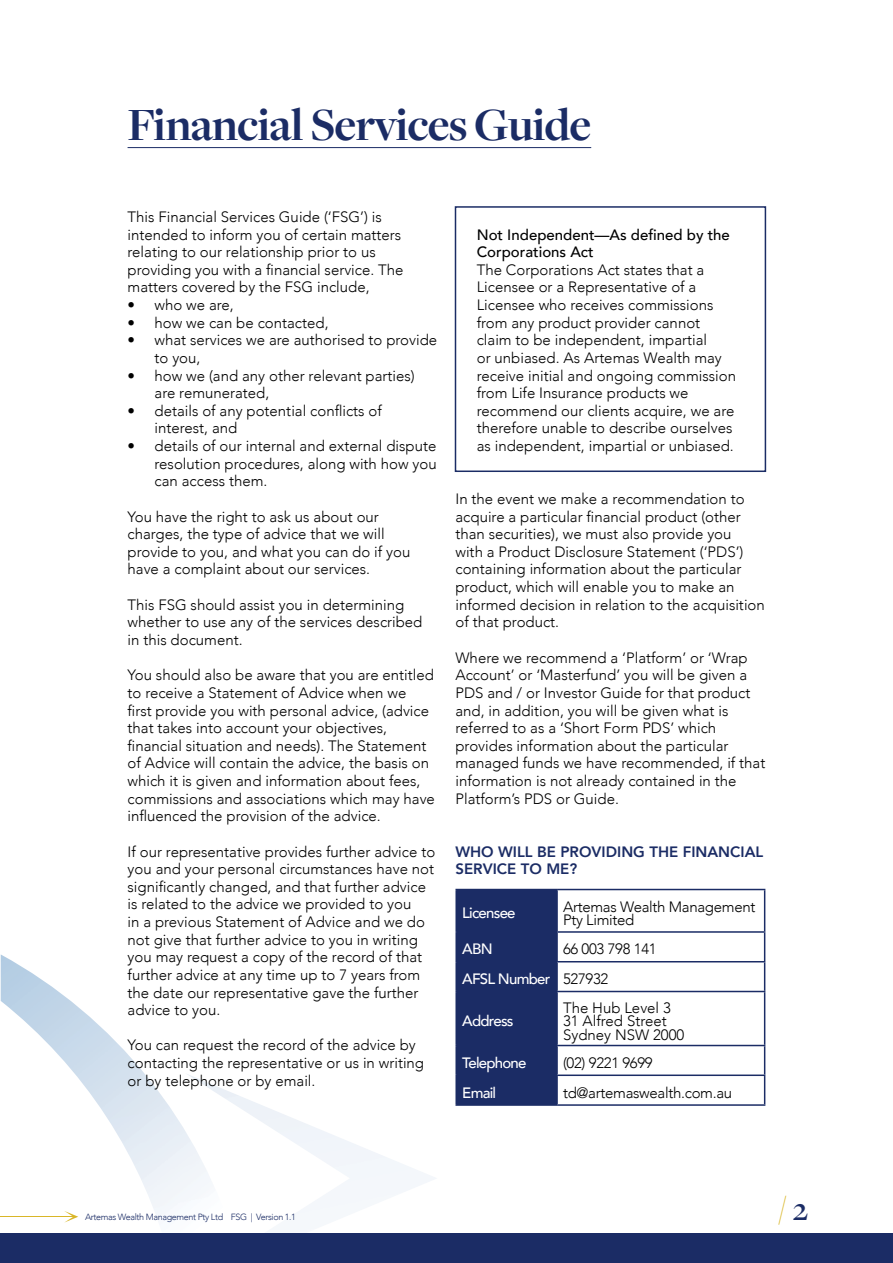
<style>
.page{position:relative;width:893px;height:1263px;background:#fff}
.page>*{position:absolute;margin:0;border:0;box-sizing:border-box;transform-origin:0 0}
.t1{font:700 48px "Freight Disp Pro";letter-spacing:-.02em;color:#1b2c65}
.t2{font:600 33px "Freight Disp Pro";color:#d9b628}
.t3{font:300 15px/17.7px "Avenir";color:#000}
.t4{font:300 15px/13.5px "Avenir";letter-spacing:-.02em;color:#000}
.t5{font:500 15px/17.7px "Avenir";color:#000}
.t6{font:800 15px/17.7px "Avenir";color:#1b2c65}
.t7{font:500 15px "Avenir";letter-spacing:-.05em;color:#fff}
.t8{font:300 9px "Avenir";letter-spacing:-.04em;color:#1b2c65}
.s1{font-weight:500;color:#fff}
.s2{color:#1b2c65}
</style>
<div class="page">
<img style="left:1px;top:954px;width:240px;height:275px">
<svg style="left:236px;top:1178px;width:201px;height:55px"></svg>
<div style="left:0;top:1233px;width:893px;height:30px;background:#1b2c65"></div>
<svg style="left:64px;top:1211px;width:14px;height:11px"></svg>
<hr style="left:0;top:1216px;width:74px;height:1px;background:#d9b628">
<div style="left:455px;top:206px;width:311px;height:266px;border:2px solid #1b2c65"></div>
<hr style="left:128px;top:147px;width:463px;height:1px;background:#1b2c65">
<div style="left:457px;top:890px;width:99px;height:214px;background:#1b2c65"></div>
<hr style="left:455px;top:889px;width:102px;height:1px;background:#1b2c65">
<hr style="left:455px;top:890px;width:2px;height:41px;background:#1b2c65">
<hr style="left:557px;top:889px;width:208px;height:1px;background:#1b2c65">
<hr style="left:556px;top:890px;width:2px;height:41px;background:#1b2c65">
<hr style="left:764px;top:890px;width:1px;height:41px;background:#1b2c65">
<hr style="left:455px;top:931px;width:102px;height:2px;background:#1b2c65">
<hr style="left:455px;top:933px;width:2px;height:28px;background:#1b2c65">
<hr style="left:557px;top:931px;width:208px;height:2px;background:#1b2c65">
<hr style="left:556px;top:933px;width:2px;height:28px;background:#1b2c65">
<hr style="left:455px;top:961px;width:102px;height:1px;background:#1b2c65">
<hr style="left:455px;top:962px;width:2px;height:29px;background:#1b2c65">
<hr style="left:557px;top:961px;width:208px;height:1px;background:#1b2c65">
<hr style="left:556px;top:962px;width:2px;height:29px;background:#1b2c65">
<svg style="left:764px;top:933px;width:1px;height:58px"></svg>
<hr style="left:455px;top:991px;width:102px;height:1px;background:#1b2c65">
<hr style="left:455px;top:992px;width:2px;height:53px;background:#1b2c65">
<hr style="left:557px;top:991px;width:208px;height:1px;background:#1b2c65">
<hr style="left:556px;top:992px;width:2px;height:53px;background:#1b2c65">
<hr style="left:764px;top:992px;width:1px;height:53px;background:#1b2c65">
<hr style="left:455px;top:1045px;width:102px;height:1px;background:#1b2c65">
<hr style="left:455px;top:1046px;width:2px;height:28px;background:#1b2c65">
<hr style="left:557px;top:1045px;width:208px;height:1px;background:#1b2c65">
<hr style="left:556px;top:1046px;width:2px;height:28px;background:#1b2c65">
<hr style="left:455px;top:1074px;width:102px;height:2px;background:#1b2c65">
<hr style="left:455px;top:1076px;width:2px;height:28px;background:#1b2c65">
<hr style="left:557px;top:1074px;width:208px;height:2px;background:#1b2c65">
<hr style="left:556px;top:1076px;width:2px;height:28px;background:#1b2c65">
<svg style="left:764px;top:1046px;width:1px;height:58px"></svg>
<hr style="left:455px;top:1104px;width:102px;height:2px;background:#1b2c65">
<hr style="left:557px;top:1104px;width:208px;height:2px;background:#1b2c65">
<h1 class="t1" style="left:128px;top:93px;width:465px">Financial Services Guide</h1>
<p class="t3" style="left:128px;top:208px;width:277px">This Financial Services Guide (‘FSG’) is intended to inform you of certain matters relating to our relationship prior to us providing you with a financial service. The matters covered by the FSG include,</p>
<p class="t3" style="left:128px;top:296px;width:108px">• who we are,</p>
<p class="t3" style="left:128px;top:314px;width:203px">• how we can be contacted,</p>
<p class="t3" style="left:155px;top:331px;width:284px;text-indent:-27px">• what services we are authorised to provide to you,</p>
<p class="t3" style="left:155px;top:367px;width:262px;text-indent:-27px">• how we (and any other relevant parties) are remunerated,</p>
<p class="t3" style="left:155px;top:402px;width:229px;text-indent:-27px">• details of any potential conflicts of interest, and</p>
<p class="t3" style="left:155px;top:437px;width:284px;text-align:justify;text-indent:-27px">• details of our internal and external dispute resolution procedures, along with how you can access them.</p>
<p class="t3" style="left:128px;top:508px;width:284px">You have the right to ask us about our charges, the type of advice that we will provide to you, and what you can do if you have a complaint about our services.</p>
<p class="t3" style="left:128px;top:596px;width:296px">This FSG should assist you in determining whether to use any of the services described in this document.</p>
<p class="t3" style="left:128px;top:666px;width:309px">You should also be aware that you are entitled to receive a Statement of Advice when we<br>first provide you with personal advice, (advice that takes into account your objectives, financial situation and needs). The Statement of Advice will contain the advice, the basis on which it is given and information about fees, commissions and associations which may have influenced the provision of the advice.</p>
<p class="t3" style="left:128px;top:842px;width:309px">If our representative provides further advice to you and your personal circumstances have not significantly changed, and that further advice is related to the advice we provided to you<br>in a previous Statement of Advice and we do not give that further advice to you in writing you may request a copy of the record of that further advice at any time up to 7 years from the date our representative gave the further advice to you.</p>
<p class="t3" style="left:128px;top:1036px;width:298px">You can request the record of the advice by contacting the representative or us in writing or by telephone or by email.</p>
<p class="t5" style="left:477px;top:225px;width:255px">Not Independent—As defined by the<br>Corporations Act</p>
<p class="t3" style="left:477px;top:261px;width:261px">The Corporations Act states that a Licensee or a Representative of a Licensee who receives commissions from any product provider cannot claim to be independent, impartial<br>or unbiased. As Artemas Wealth may receive initial and ongoing commission from Life Insurance products we recommend our clients acquire, we are therefore unable to describe ourselves as independent, impartial or unbiased.</p>
<p class="t3" style="left:455px;top:490px;width:311px">In the event we make a recommendation to acquire a particular financial product (other than securities), we must also provide you<br>with a Product Disclosure Statement (‘PDS’) containing information about the particular product, which will enable you to make an informed decision in relation to the acquisition of that product.</p>
<p class="t3" style="left:455px;top:649px;width:311px">Where we recommend a ‘Platform’ or ‘Wrap Account’ or ‘Masterfund’ you will be given a PDS and / or Investor Guide for that product and, in addition, you will be given what is referred to as a ‘Short Form PDS’ which provides information about the particular managed funds we have recommended, if that information is not already contained in the Platform’s PDS or Guide.</p>
<p class="t6" style="left:455px;top:842px;width:309px">WHO WILL BE PROVIDING THE FINANCIAL<br>SERVICE TO ME?</p>
<p class="t7" style="left:462px;top:900px;width:55px">Licensee</p>
<p class="t4" style="left:563px;top:899px;width:194px">Artemas Wealth Management<br>Pty Limited</p>
<p class="t7" style="left:462px;top:936px;width:32px">ABN</p>
<p class="t4" style="left:462px;top:934px;width:196px;line-height:29.7px;text-indent:101px">66 003 798 141<br><span class="s1">AFSL Number</span> 527932</p>
<p class="t7" style="left:462px;top:1008px;width:53px">Address</p>
<p class="t3" style="left:563px;top:1000px;width:123px;line-height:13.5px">The Hub Level 3<br>31 Alfred Street<br>Sydney NSW 2000</p>
<p class="t7" style="left:462px;top:1050px;width:66px">Telephone</p>
<p class="t4" style="left:563px;top:1056px;width:91px">(02) 9221 9699</p>
<p class="t7" style="left:462px;top:1079px;width:35px">Email</p>
<p class="t4" style="left:563px;top:1086px;width:171px">td@artemaswealth.com.au</p>
<p class="t8" style="left:85px;top:1212px;width:212px">Artemas Wealth Management Pty Ltd FSG | Version 1.1</p>
<h2 class="t2" style="left:778px;top:1185px;width:31px">/<span class="s2">2</span></h2>
</div>
